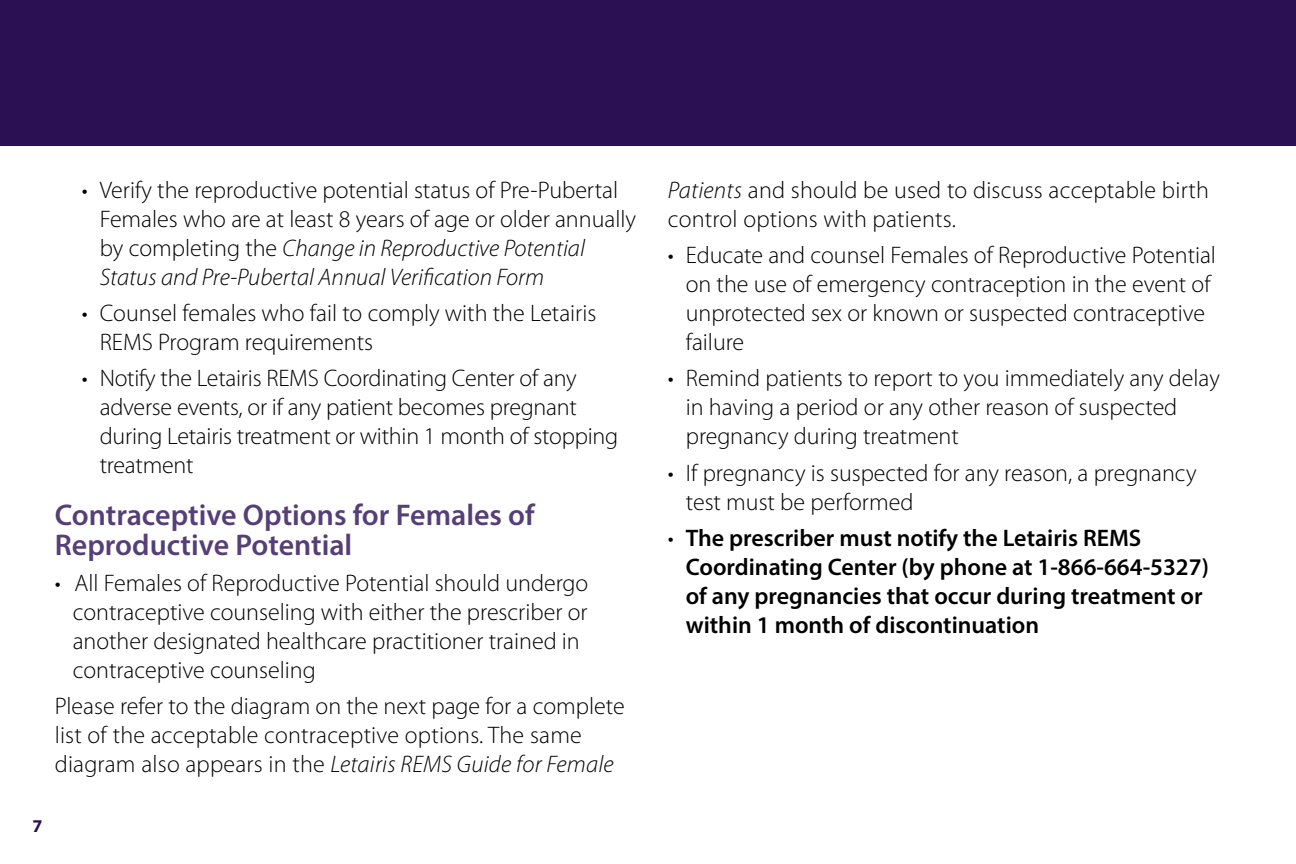
<style>
.page{position:relative;width:1296px;height:864px;background:#fff}
.page>*{position:absolute;margin:0;border:0;box-sizing:border-box;transform-origin:0 0}
.t1{font:600 30px/30px "Myriad Pro";color:#563f76}
.t2{font:300 24px/29px "Myriad Pro";color:#000}
.t3{font:600 24px/29px "Myriad Pro";color:#000}
.t4{font:700 18px "Myriad Pro";color:#2b1054}
.s1{font-style:italic}
.s2{font-weight:300}
</style>
<div class="page">
<div style="left:0;top:0;width:1296px;height:145px;background:#2b1054"></div>
<p class="t2" style="left:100px;top:175px;width:538px;text-indent:-18px">• Verify the reproductive potential status of Pre-Pubertal Females who are at least 8 years of age or older annually by completing the <span class="s1">Change in Reproductive Potential Status and Pre-Pubertal Annual Verification Form</span></p>
<p class="t2" style="left:100px;top:298px;width:498px;text-indent:-18px">• Counsel females who fail to comply with the Letairis<br>REMS Program requirements</p>
<p class="t2" style="left:100px;top:364px;width:520px;text-indent:-18px">• Notify the Letairis REMS Coordinating Center of any adverse events, or if any patient becomes pregnant during Letairis treatment or within 1 month of stopping treatment</p>
<p class="t1" style="left:55px;top:499px;width:482px">Contraceptive Options for Females of<br>Reproductive Potential</p>
<p class="t2" style="left:73px;top:568px;width:517px;text-indent:-18px">• All Females of Reproductive Potential should undergo contraceptive counseling with either the prescriber or another designated healthcare practitioner trained in contraceptive counseling</p>
<p class="t2" style="left:55px;top:692px;width:572px">Please refer to the diagram on the next page for a complete list of the acceptable contraceptive options. The same diagram also appears in the <span class="s1">Letairis REMS Guide for Female</span></p>
<p class="t4" style="left:32px;top:814px;width:11px">7</p>
<p class="t2" style="left:668px;top:175px;width:543px"><span class="s1">Patients</span> and should be used to discuss acceptable birth control options with patients.</p>
<p class="t2" style="left:686px;top:240px;width:532px;text-indent:-18px">• Educate and counsel Females of Reproductive Potential on the use of emergency contraception in the event of unprotected sex or known or suspected contraceptive failure</p>
<p class="t2" style="left:686px;top:364px;width:536px;text-indent:-18px">• Remind patients to report to you immediately any delay in having a period or any other reason of suspected pregnancy during treatment</p>
<p class="t2" style="left:686px;top:458px;width:512px;text-indent:-18px">• If pregnancy is suspected for any reason, a pregnancy test must be performed</p>
<p class="t3" style="left:686px;top:523px;width:525px;text-indent:-18px"><span class="s2">•</span> The prescriber must notify the Letairis REMS Coordinating Center (by phone at 1-866-664-5327) of any pregnancies that occur during treatment or within 1 month of discontinuation</p>
</div>
